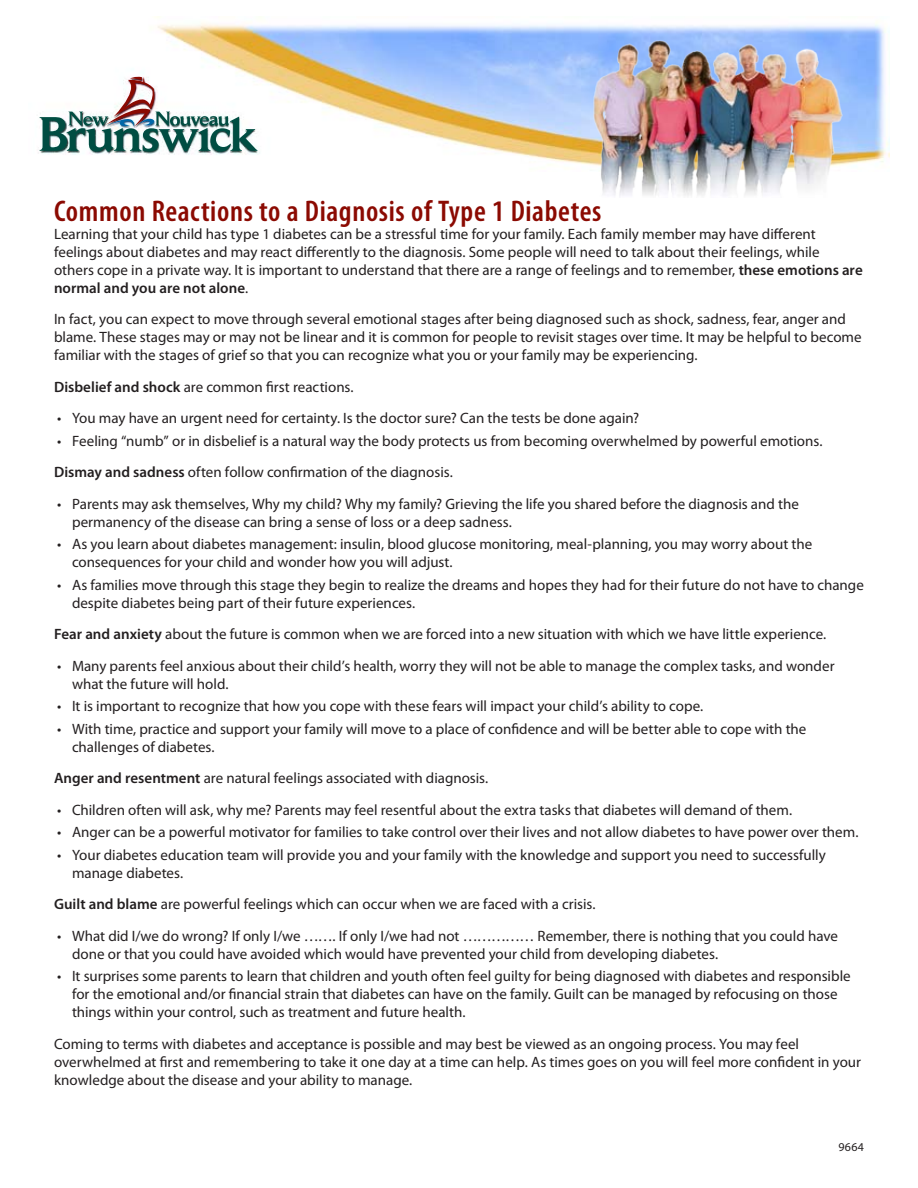
<style>
.page{position:relative;width:918px;height:1188px;background:#fff}
.page>*{position:absolute;margin:0;border:0;box-sizing:border-box;transform-origin:0 0}
.head_1{font:600 condensed 30px "Myriad Pro";letter-spacing:.02em;color:#8b0a02}
.text{font:15px/18px "Myriad Pro";color:#231f20}
.bullet{font:15px/18px "Myriad Pro";color:#231f20}
.bullet_last{font:15px/18px "Myriad Pro";color:#231f20}
.text-2{font:12px "Myriad Pro";color:#231f20}
.s1{font-weight:600}
</style>
<div class="page">
<img style="left:39px;top:16px;width:851px;height:149px">
<img style="left:591px;top:28px;width:255px;height:168px">
<svg style="left:40px;top:76px;width:217px;height:76px"></svg>
<p class="head_1" style="left:54px;top:192px;width:549px">Common Reactions to a Diagnosis of Type 1 Diabetes</p>
<p class="text" style="left:54px;top:224px;width:810px">Learning that your child has type 1 diabetes can be a stressful time for your family. Each family member may have different feelings about diabetes and may react differently to the diagnosis. Some people will need to talk about their feelings, while others cope in a private way. It is important to understand that there are a range of feelings and to remember, <span class="s1">these emotions are normal and you are not alone</span>.</p>
<p class="text" style="left:54px;top:310px;width:809px">In fact, you can expect to move through several emotional stages after being diagnosed such as shock, sadness, fear, anger and blame. These stages may or may not be linear and it is common for people to revisit stages over time. It may be helpful to become familiar with the stages of grief so that you can recognize what you or your family may be experiencing.</p>
<p class="text" style="left:54px;top:377px;width:301px"><span class="s1">Disbelief and shock</span> are common first reactions.</p>
<p class="bullet" style="left:57px;top:409px;width:584px">• You may have an urgent need for certainty. Is the doctor sure? Can the tests be done again?</p>
<p class="bullet_last" style="left:57px;top:431px;width:767px">• Feeling “numb” or in disbelief is a natural way the body protects us from becoming overwhelmed by powerful emotions.</p>
<p class="text" style="left:54px;top:463px;width:400px"><span class="s1">Dismay and sadness</span> often follow confirmation of the diagnosis.</p>
<p class="bullet" style="left:72px;top:494px;width:728px;text-indent:-15px">• Parents may ask themselves, Why my child? Why my family? Grieving the life you shared before the diagnosis and the permanency of the disease can bring a sense of loss or a deep sadness.</p>
<p class="bullet" style="left:72px;top:535px;width:742px;text-indent:-15px">• As you learn about diabetes management: insulin, blood glucose monitoring, meal-planning, you may worry about the consequences for your child and wonder how you will adjust.</p>
<p class="bullet_last" style="left:72px;top:575px;width:793px;text-indent:-15px">• As families move through this stage they begin to realize the dreams and hopes they had for their future do not have to change despite diabetes being part of their future experiences.</p>
<p class="text" style="left:54px;top:625px;width:774px"><span class="s1">Fear and anxiety</span> about the future is common when we are forced into a new situation with which we have little experience.</p>
<p class="bullet" style="left:72px;top:656px;width:764px;text-indent:-15px">• Many parents feel anxious about their child’s health, worry they will not be able to manage the complex tasks, and wonder what the future will hold.</p>
<p class="bullet" style="left:57px;top:697px;width:648px">• It is important to recognize that how you cope with these fears will impact your child’s ability to cope.</p>
<p class="bullet_last" style="left:72px;top:719px;width:736px;text-indent:-15px">• With time, practice and support your family will move to a place of confidence and will be better able to cope with the challenges of diabetes.</p>
<p class="text" style="left:54px;top:769px;width:436px"><span class="s1">Anger and resentment</span> are natural feelings associated with diagnosis.</p>
<p class="bullet" style="left:57px;top:800px;width:737px">• Children often will ask, why me? Parents may feel resentful about the extra tasks that diabetes will demand of them.</p>
<p class="bullet" style="left:57px;top:823px;width:803px">• Anger can be a powerful motivator for families to take control over their lives and not allow diabetes to have power over them.</p>
<p class="bullet_last" style="left:72px;top:845px;width:755px;text-indent:-15px">• Your diabetes education team will provide you and your family with the knowledge and support you need to successfully manage diabetes.</p>
<p class="text" style="left:54px;top:895px;width:543px"><span class="s1">Guilt and blame</span> are powerful feelings which can occur when we are faced with a crisis.</p>
<p class="bullet" style="left:72px;top:926px;width:767px;text-indent:-15px">• What did I/we do wrong? If only I/we ……. If only I/we had not …………… Remember, there is nothing that you could have done or that you could have avoided which would have prevented your child from developing diabetes.</p>
<p class="bullet_last" style="left:72px;top:967px;width:780px;text-indent:-15px">• It surprises some parents to learn that children and youth often feel guilty for being diagnosed with diabetes and responsible for the emotional and/or financial strain that diabetes can have on the family. Guilt can be managed by refocusing on those things within your control, such as treatment and future health.</p>
<p class="text" style="left:54px;top:1034px;width:809px">Coming to terms with diabetes and acceptance is possible and may best be viewed as an ongoing process. You may feel overwhelmed at first and remembering to take it one day at a time can help. As times goes on you will feel more confident in your knowledge about the disease and your ability to manage.</p>
<p class="text-2" style="left:839px;top:1139px;width:27px">9664</p>
</div>
